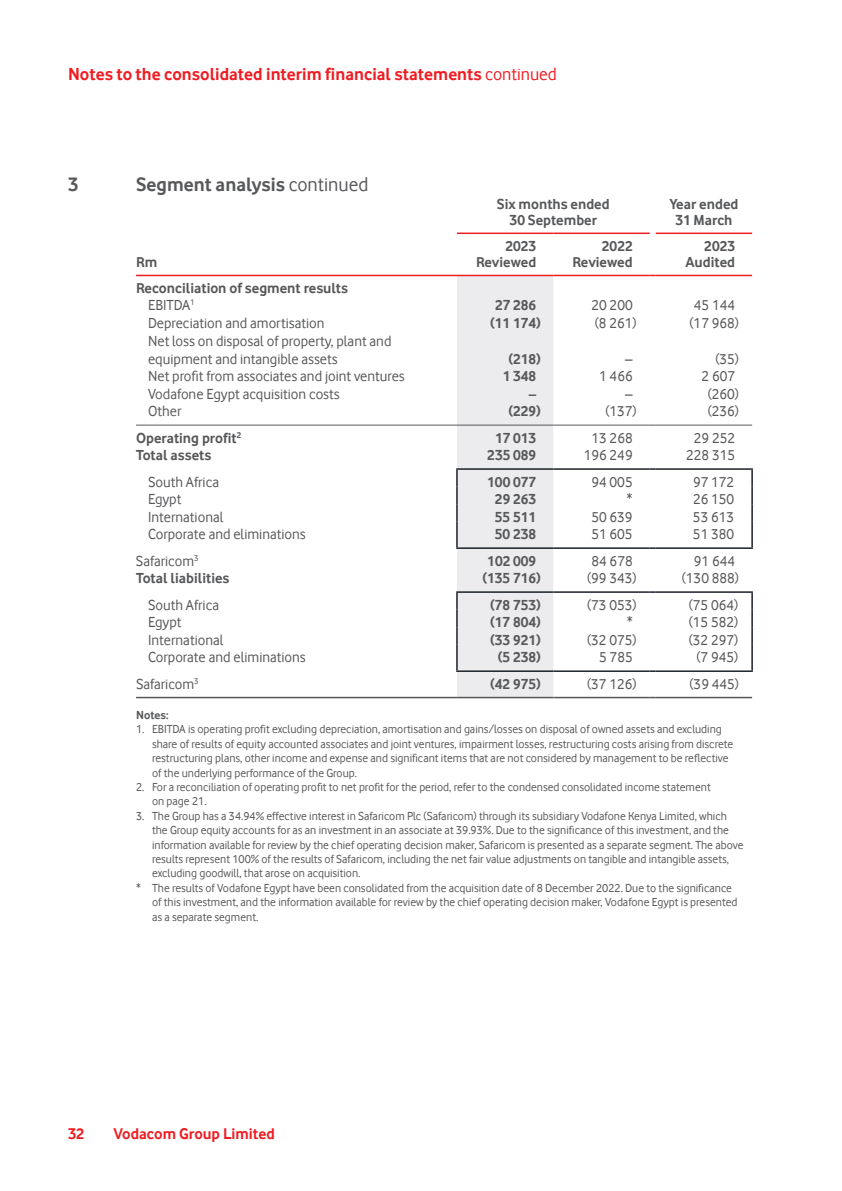
<style>
.page{position:relative;width:842px;height:1191px;background:#fff}
.page>*{position:absolute;margin:0;border:0;box-sizing:border-box;transform-origin:0 0}
.t1{font:700 20px "Vodafone Rg";color:#57585a}
.t2{font:700 18px "Vodafone Rg";color:#ee1d23}
.t3{font:700 16px "Vodafone Rg";color:#ee1d23}
.t4{font:15px/18px "Vodafone Rg";color:#57585a}
.t5{font:700 15px/16px "Vodafone Rg";color:#57585a;text-align:right}
.t6{font:12px/14.4px "Vodafone Rg";color:#57585a}
.t7{font:700 12px "Vodafone Rg";color:#57585a}
.s1{font-weight:400}
</style>
<div class="page">
<div style="left:457px;top:276px;width:96px;height:421px;background:#ececee"></div>
<hr style="left:136px;top:275px;width:321px;height:1px;background:#ee1d23">
<hr style="left:457px;top:275px;width:96px;height:1px;background:#ee1d23">
<hr style="left:553px;top:275px;width:97px;height:1px;background:#ee1d23">
<hr style="left:656px;top:275px;width:96px;height:1px;background:#ee1d23">
<hr style="left:136px;top:425px;width:321px;height:1px;background:#57585a">
<hr style="left:457px;top:425px;width:96px;height:1px;background:#57585a">
<hr style="left:553px;top:425px;width:97px;height:1px;background:#57585a">
<hr style="left:656px;top:425px;width:96px;height:1px;background:#57585a">
<hr style="left:457px;top:232px;width:96px;height:2px;background:#ee1d23">
<hr style="left:553px;top:232px;width:97px;height:2px;background:#ee1d23">
<hr style="left:656px;top:232px;width:96px;height:2px;background:#ee1d23">
<hr style="left:456px;top:468px;width:97px;height:2px;background:#1a2127">
<hr style="left:553px;top:468px;width:97px;height:2px;background:#1a2127">
<svg style="left:650px;top:468px;width:6px;height:2px"></svg>
<hr style="left:656px;top:468px;width:97px;height:2px;background:#1a2127">
<svg style="left:456px;top:470px;width:2px;height:52px"></svg>
<svg style="left:751px;top:470px;width:2px;height:52px"></svg>
<hr style="left:456px;top:522px;width:2px;height:25px;background:#1a2127">
<hr style="left:751px;top:522px;width:2px;height:25px;background:#1a2127">
<hr style="left:456px;top:547px;width:97px;height:2px;background:#1a2127">
<hr style="left:553px;top:547px;width:97px;height:2px;background:#1a2127">
<svg style="left:650px;top:547px;width:6px;height:2px"></svg>
<hr style="left:656px;top:547px;width:97px;height:2px;background:#1a2127">
<hr style="left:456px;top:591px;width:97px;height:2px;background:#1a2127">
<hr style="left:553px;top:591px;width:97px;height:2px;background:#1a2127">
<svg style="left:650px;top:591px;width:6px;height:2px"></svg>
<hr style="left:656px;top:591px;width:97px;height:2px;background:#1a2127">
<svg style="left:456px;top:593px;width:2px;height:52px"></svg>
<svg style="left:751px;top:593px;width:2px;height:52px"></svg>
<hr style="left:456px;top:645px;width:2px;height:25px;background:#1a2127">
<hr style="left:751px;top:645px;width:2px;height:25px;background:#1a2127">
<svg style="left:650px;top:670px;width:6px;height:2px"></svg>
<hr style="left:136px;top:697px;width:321px;height:1px;background:#57585a">
<hr style="left:456px;top:670px;width:97px;height:2px;background:#1a2127">
<hr style="left:457px;top:697px;width:96px;height:1px;background:#57585a">
<hr style="left:553px;top:670px;width:97px;height:2px;background:#1a2127">
<hr style="left:553px;top:697px;width:97px;height:1px;background:#57585a">
<hr style="left:656px;top:670px;width:97px;height:2px;background:#1a2127">
<hr style="left:656px;top:697px;width:96px;height:1px;background:#57585a">
<h2 class="t2" style="left:68px;top:64px;width:490px">Notes to the consolidated interim financial statements <span class="s1">continued</span></h2>
<h1 class="t1" style="left:68px;top:173px;width:12px">3</h1>
<h1 class="t1" style="left:136px;top:173px;width:234px">Segment analysis <span class="s1">continued</span></h1>
<p class="t5" style="left:136px;top:253px;width:23px">Rm</p>
<p class="t5" style="left:148px;top:279px;width:201px;line-height:17.6px;text-align:left;text-indent:-12px">Reconciliation of segment results<br><span class="s1">EBITDA</span><sup>1</sup></p>
<p class="t5" style="left:497px;top:195px;width:114px;text-align:center">Six months ended<br>30 September</p>
<p class="t5" style="left:669px;top:195px;width:70px;text-align:center">Year ended<br>31 March</p>
<p class="t5" style="left:476px;top:237px;width:62px">2023<br>Reviewed</p>
<p class="t5" style="left:572px;top:237px;width:62px">2022<br>Reviewed</p>
<p class="t5" style="left:685px;top:237px;width:51px">2023<br>Audited</p>
<p class="t5" style="left:495px;top:297px;width:43px">27 286</p>
<p class="t4" style="left:591px;top:296px;width:43px">20 200</p>
<p class="t4" style="left:694px;top:296px;width:43px">45 144</p>
<p class="t4" style="left:148px;top:314px;width:178px">Depreciation and amortisation</p>
<p class="t5" style="left:490px;top:315px;width:52px">(11 174)</p>
<p class="t4" style="left:595px;top:314px;width:43px">(8 261)</p>
<p class="t4" style="left:689px;top:314px;width:51px">(17 968)</p>
<p class="t4" style="left:148px;top:331px;width:245px">Net loss on disposal of property, plant and equipment and intangible assets</p>
<p class="t5" style="left:508px;top:350px;width:34px">(218)</p>
<p class="t4" style="left:625px;top:349px;width:9px">–</p>
<p class="t4" style="left:715px;top:349px;width:25px">(35)</p>
<p class="t4" style="left:148px;top:367px;width:258px">Net profit from associates and joint ventures</p>
<p class="t5" style="left:503px;top:368px;width:35px">1 348</p>
<p class="t4" style="left:599px;top:367px;width:35px">1 466</p>
<p class="t4" style="left:701px;top:367px;width:35px">2 607</p>
<p class="t4" style="left:148px;top:384px;width:193px">Vodafone Egypt acquisition costs</p>
<p class="t5" style="left:529px;top:385px;width:9px">–</p>
<p class="t4" style="left:625px;top:384px;width:9px">–</p>
<p class="t4" style="left:708px;top:384px;width:33px">(260)</p>
<p class="t4" style="left:148px;top:402px;width:35px">Other</p>
<p class="t5" style="left:508px;top:403px;width:34px">(229)</p>
<p class="t4" style="left:605px;top:402px;width:33px">(137)</p>
<p class="t4" style="left:708px;top:402px;width:33px">(236)</p>
<p class="t5" style="left:136px;top:429px;width:107px">Operating profit<sup>2</sup></p>
<p class="t5" style="left:495px;top:429px;width:43px">17 013</p>
<p class="t4" style="left:591px;top:428px;width:43px">13 268</p>
<p class="t4" style="left:694px;top:428px;width:43px">29 252</p>
<p class="t5" style="left:136px;top:447px;width:77px">Total assets</p>
<p class="t5" style="left:487px;top:447px;width:51px">235 089</p>
<p class="t4" style="left:584px;top:446px;width:51px">196 249</p>
<p class="t4" style="left:686px;top:446px;width:51px">228 315</p>
<p class="t4" style="left:148px;top:472px;width:73px">South Africa</p>
<p class="t5" style="left:487px;top:473px;width:51px">100 077</p>
<p class="t4" style="left:591px;top:472px;width:43px">94 005</p>
<p class="t4" style="left:693px;top:472px;width:43px">97 172</p>
<p class="t4" style="left:148px;top:490px;width:35px">Egypt</p>
<p class="t5" style="left:495px;top:491px;width:43px">29 263</p>
<p class="t4" style="left:627px;top:490px;width:8px">*</p>
<p class="t4" style="left:693px;top:490px;width:43px">26 150</p>
<p class="t4" style="left:148px;top:507px;width:77px">International</p>
<p class="t5" style="left:495px;top:508px;width:43px">55 511</p>
<p class="t4" style="left:591px;top:507px;width:43px">50 639</p>
<p class="t4" style="left:693px;top:507px;width:43px">53 613</p>
<p class="t4" style="left:148px;top:525px;width:159px">Corporate and eliminations</p>
<p class="t5" style="left:495px;top:526px;width:43px">50 238</p>
<p class="t4" style="left:591px;top:525px;width:43px">51 605</p>
<p class="t4" style="left:693px;top:525px;width:43px">51 380</p>
<p class="t4" style="left:136px;top:551px;width:64px">Safaricom<sup>3</sup></p>
<p class="t5" style="left:487px;top:552px;width:51px">102 009</p>
<p class="t4" style="left:591px;top:551px;width:43px">84 678</p>
<p class="t4" style="left:694px;top:551px;width:43px">91 644</p>
<p class="t5" style="left:136px;top:570px;width:95px">Total liabilities</p>
<p class="t5" style="left:482px;top:570px;width:60px">(135 716)</p>
<p class="t4" style="left:587px;top:569px;width:51px">(99 343)</p>
<p class="t4" style="left:682px;top:569px;width:59px">(130 888)</p>
<p class="t4" style="left:148px;top:595px;width:73px">South Africa</p>
<p class="t5" style="left:490px;top:596px;width:52px">(78 753)</p>
<p class="t4" style="left:587px;top:595px;width:51px">(73 053)</p>
<p class="t4" style="left:689px;top:595px;width:51px">(75 064)</p>
<p class="t4" style="left:148px;top:613px;width:35px">Egypt</p>
<p class="t5" style="left:490px;top:614px;width:52px">(17 804)</p>
<p class="t4" style="left:627px;top:613px;width:8px">*</p>
<p class="t4" style="left:689px;top:613px;width:51px">(15 582)</p>
<p class="t4" style="left:148px;top:630px;width:77px">International</p>
<p class="t5" style="left:490px;top:631px;width:52px">(33 921)</p>
<p class="t4" style="left:587px;top:630px;width:51px">(32 075)</p>
<p class="t4" style="left:689px;top:630px;width:51px">(32 297)</p>
<p class="t4" style="left:148px;top:648px;width:159px">Corporate and eliminations</p>
<p class="t5" style="left:498px;top:649px;width:45px">(5 238)</p>
<p class="t4" style="left:599px;top:648px;width:35px">5 785</p>
<p class="t4" style="left:696px;top:648px;width:43px">(7 945)</p>
<p class="t4" style="left:136px;top:674px;width:64px">Safaricom<sup>3</sup></p>
<p class="t5" style="left:490px;top:675px;width:52px">(42 975)</p>
<p class="t4" style="left:587px;top:674px;width:51px">(37 126)</p>
<p class="t4" style="left:689px;top:674px;width:51px">(39 445)</p>
<p class="t7" style="left:136px;top:708px;width:34px">Notes:</p>
<p class="t6" style="left:152px;top:722px;width:583px;text-indent:-16px">1. EBITDA is operating profit excluding depreciation, amortisation and gains/losses on disposal of owned assets and excluding share of results of equity accounted associates and joint ventures, impairment losses, restructuring costs arising from discrete restructuring plans, other income and expense and significant items that are not considered by management to be reflective of the underlying performance of the Group.</p>
<p class="t6" style="left:152px;top:779px;width:560px;text-indent:-16px">2. For a reconciliation of operating profit to net profit for the period, refer to the condensed consolidated income statement on page 21.</p>
<p class="t6" style="left:136px;top:808px;width:592px">3. The Group has a 34.94% effective interest in Safaricom Plc (Safaricom) through its subsidiary Vodafone Kenya Limited, which</p>
<p class="t6" style="left:152px;top:823px;width:578px">the Group equity accounts for as an investment in an associate at 39.93%. Due to the significance of this investment, and the</p>
<p class="t6" style="left:152px;top:837px;width:593px">information available for review by the chief operating decision maker, Safaricom is presented as a separate segment. The above</p>
<p class="t6" style="left:152px;top:851px;width:578px">results represent 100% of the results of Safaricom, including the net fair value adjustments on tangible and intangible assets,</p>
<p class="t6" style="left:152px;top:866px;width:210px">excluding goodwill, that arose on acquisition.</p>
<p class="t6" style="left:136px;top:880px;width:597px">* The results of Vodafone Egypt have been consolidated from the acquisition date of 8 December 2022. Due to the significance</p>
<p class="t6" style="left:152px;top:895px;width:587px">of this investment, and the information available for review by the chief operating decision maker, Vodafone Egypt is presented</p>
<p class="t6" style="left:152px;top:909px;width:108px">as a separate segment.</p>
<h3 class="t3" style="left:68px;top:1124px;width:18px">32</h3>
<h3 class="t3" style="left:113px;top:1124px;width:163px">Vodacom Group Limited</h3>
</div>
